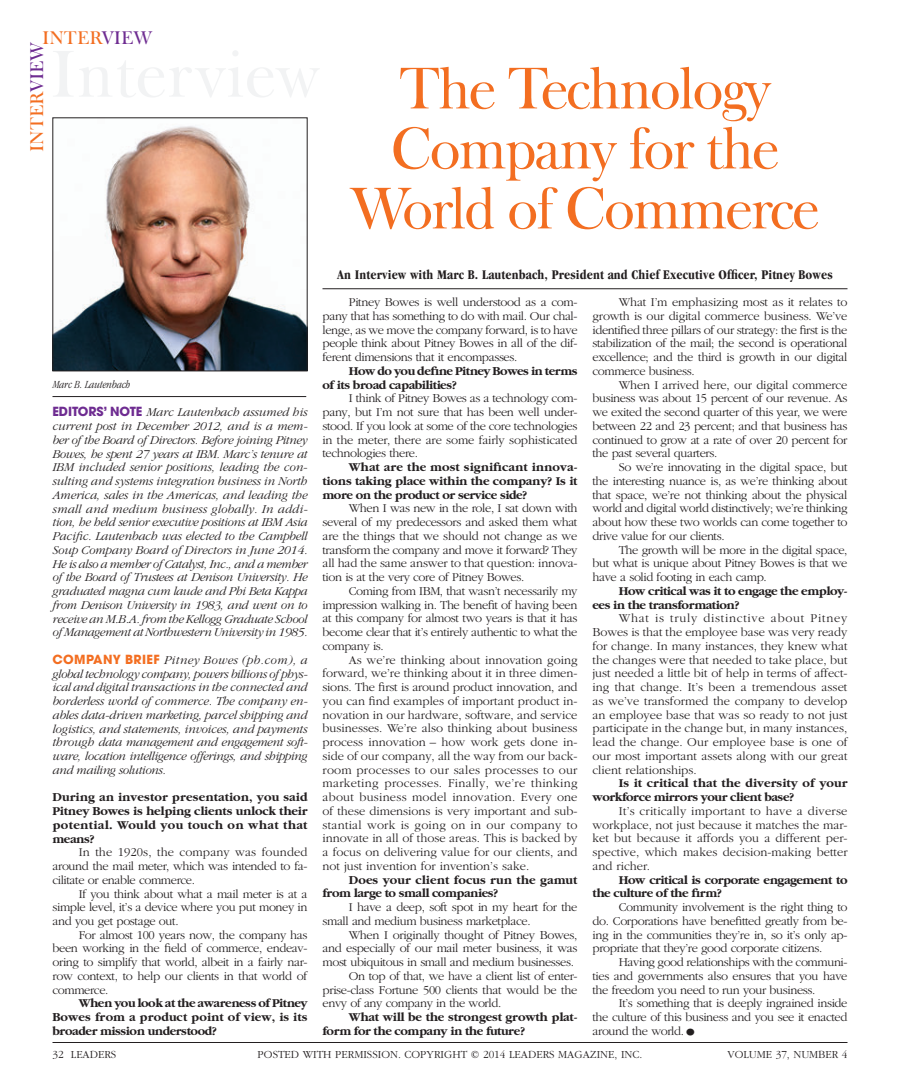
<style>
.page{position:relative;width:900px;height:1080px;background:#fff}
.page>*{position:absolute;margin:0;border:0;box-sizing:border-box;transform-origin:0 0}
.t1{font:60px/60px "Frys Baskerville BT";letter-spacing:-.04em;color:#f36e21;text-align:center}
.t2{font:18.75px "Frys Baskerville BT";color:#f36e21}
.t3{font:700 condensed 13.75px "Garamond";letter-spacing:.01em;color:#231f20}
.t4{font:300 12.5px/13.8px "Garamond";letter-spacing:-.03em;color:#231f20;text-align:justify}
.t5{font:italic 300 12.5px/13.8px "Garamond";letter-spacing:-.03em;color:#231f20;text-align:justify}
.t6{font:700 12.5px/13.8px "Garamond";letter-spacing:-.03em;color:#231f20;text-align:justify}
.t7{font:700 12.5px/13.8px "Garamond";color:#231f20}
.t8{font:700 12.5px/13.8px "Garamond";letter-spacing:-.01em;color:#231f20}
.t9{font:700 12.5px/13.8px "Garamond";letter-spacing:.01em;color:#231f20}
.t10{font:300 11.25px "Garamond";color:#231f20}
.t11{font:italic 300 condensed 11.25px "Garamond";color:#231f20}
.s1{color:#6e2c91}
.s2{font-family:"Avant Garde";font-weight:700;font-style:normal;color:#6e2c91}
.s3{font-family:"Avant Garde";font-weight:700;font-style:normal;color:#f36e21}
.s4{font-size:22.5px}
</style>
<div class="page">
<img style="left:54px;top:126px;width:252px;height:243px">
<div style="left:52px;top:118px;width:256px;height:253px;border:1px solid #231f20"></div>
<hr style="left:52px;top:396px;width:254px;height:1px;background:#231f20">
<hr style="left:322px;top:288px;width:526px;height:1px;background:#231f20">
<hr style="left:52px;top:1042px;width:796px;height:1px;background:#231f20">
<h2 class="t2" style="left:42px;top:26px;width:112px">INTER<span class="s1">VIEW</span></h2>
<h2 class="t2" style="left:25px;top:152px;width:112px;rotate:-90deg">INTER<span class="s1">VIEW</span></h2>
<p class="t11" style="left:53px;top:378px;width:79px">Marc B. Lautenbach</p>
<p class="t5" style="left:52px;top:406px;width:257px"><span class="s2">EDITORS’ NOTE</span> Marc Lautenbach assumed his current post in December 2012, and is a mem&shy;ber of the Board of Directors. Before joining Pitney Bowes, he spent 27 years at IBM. Marc’s tenure at IBM included senior positions, leading the con&shy;sulting and systems integration business in North America, sales in the Americas, and leading the small and medium business globally. In addi&shy;tion, he held senior executive positions at IBM Asia Pacific. Lautenbach was elected to the Campbell Soup Company Board of Directors in June 2014.<br>He is also a member of Catalyst, Inc., and a member of the Board of Trustees at Denison University. He graduated magna cum laude and Phi Beta Kappa from Denison University in 1983, and went on to receive an M.B.A. from the Kellogg Graduate School of Management at Northwestern University in 1985.</p>
<p class="t5" style="left:52px;top:653px;width:257px"><span class="s3">COMPANY BRIEF</span> Pitney Bowes (pb.com), a global technology company, powers billions of phys&shy;ical and digital transactions in the connected and borderless world of commerce. The company en&shy;ables data-driven marketing, parcel shipping and logistics, and statements, invoices, and payments through data management and engagement soft&shy;ware, location intelligence offerings, and shipping and mailing solutions.</p>
<p class="t6" style="left:52px;top:791px;width:257px">During an investor presentation, you said Pitney Bowes is helping clients unlock their potential. Would you touch on what that means?</p>
<p class="t4" style="left:52px;top:846px;width:257px;text-indent:26px">In the 1920s, the company was founded around the mail meter, which was intended to fa&shy;cilitate or enable commerce.</p>
<p class="t4" style="left:52px;top:887px;width:257px;text-indent:26px">If you think about what a mail meter is at a simple level, it’s a device where you put money in and you get postage out.</p>
<p class="t4" style="left:52px;top:928px;width:257px;text-indent:26px">For almost 100 years now, the company has been working in the field of commerce, endeav&shy;oring to simplify that world, albeit in a fairly nar&shy;row context, to help our clients in that world of commerce.</p>
<p class="t6" style="left:52px;top:997px;width:257px;text-indent:26px">When you look at the awareness of Pitney Bowes from a product point of view, is its broader mission understood?</p>
<h1 class="t1" style="left:350px;top:57px;width:471px">The Technology<br>Company for the<br>World of Commerce</h1>
<p class="t3" style="left:337px;top:267px;width:497px">An Interview with Marc B. Lautenbach, President and Chief Executive Officer, Pitney Bowes</p>
<p class="t4" style="left:322px;top:296px;width:257px;text-indent:26px">Pitney Bowes is well understood as a com&shy;pany that has something to do with mail. Our chal&shy;lenge, as we move the company forward, is to have people think about Pitney Bowes in all of the dif&shy;ferent dimensions that it encompasses.</p>
<p class="t6" style="left:322px;top:364px;width:257px;text-indent:26px">How do you define Pitney Bowes in terms of its broad capabilities?</p>
<p class="t4" style="left:322px;top:392px;width:257px;text-indent:26px">I think of Pitney Bowes as a technology com&shy;pany, but I’m not sure that has been well under&shy;stood. If you look at some of the core technologies in the meter, there are some fairly sophisticated technologies there.</p>
<p class="t6" style="left:322px;top:461px;width:257px;text-indent:26px">What are the most significant innova&shy;tions taking place within the company? Is it more on the product or service side?</p>
<p class="t4" style="left:322px;top:502px;width:257px;text-indent:26px">When I was new in the role, I sat down with several of my predecessors and asked them what are the things that we should not change as we transform the company and move it forward? They all had the same answer to that question: innova&shy;tion is at the very core of Pitney Bowes.</p>
<p class="t4" style="left:322px;top:584px;width:257px;text-indent:26px">Coming from IBM, that wasn’t necessarily my impression walking in. The benefit of having been at this company for almost two years is that it has become clear that it’s entirely authentic to what the company is.</p>
<p class="t4" style="left:322px;top:653px;width:257px;text-indent:26px">As we’re thinking about innovation going forward, we’re thinking about it in three dimen&shy;sions. The first is around product innovation, and you can find examples of important product in&shy;novation in our hardware, software, and service businesses. We’re also thinking about business process innovation – how work gets done in&shy;side of our company, all the way from our back&shy;room processes to our sales processes to our marketing processes. Finally, we’re thinking about business model innovation. Every one of these dimensions is very important and sub&shy;stantial work is going on in our company to innovate in all of those areas. This is backed by a focus on delivering value for our clients, and not just invention for invention’s sake.</p>
<p class="t9" style="left:322px;top:873px;width:257px;text-indent:26px">Does your client focus run the gamut from large to small companies?</p>
<p class="t4" style="left:322px;top:901px;width:257px;text-indent:26px">I have a deep, soft spot in my heart for the small and medium business marketplace.</p>
<p class="t4" style="left:349px;top:928px;width:230px">When I originally thought of Pitney Bowes,</p>
<p class="t4" style="left:322px;top:942px;width:257px">and especially of our mail meter business, it was</p>
<p class="t4" style="left:322px;top:956px;width:253px">most ubiquitous in small and medium businesses.</p>
<p class="t4" style="left:349px;top:969px;width:230px">On top of that, we have a client list of enter-</p>
<p class="t4" style="left:322px;top:983px;width:256px">prise-class Fortune 500 clients that would be the</p>
<p class="t4" style="left:322px;top:997px;width:180px">envy of any company in the world.</p>
<p class="t8" style="left:322px;top:1011px;width:257px;text-indent:26px">What will be the strongest growth plat&shy;form for the company in the future?</p>
<p class="t4" style="left:593px;top:296px;width:257px;text-indent:26px">What I’m emphasizing most as it relates to growth is our digital commerce business. We’ve identified three pillars of our strategy: the first is the stabilization of the mail; the second is operational excellence; and the third is growth in our digital commerce business.</p>
<p class="t4" style="left:593px;top:378px;width:257px;text-indent:26px">When I arrived here, our digital commerce business was about 15 percent of our revenue. As we exited the second quarter of this year, we were between 22 and 23 percent; and that business has continued to grow at a rate of over 20 percent for the past several quarters.</p>
<p class="t4" style="left:593px;top:461px;width:257px;text-indent:26px">So we’re innovating in the digital space, but the interesting nuance is, as we’re thinking about that space, we’re not thinking about the physical world and digital world distinctively; we’re thinking about how these two worlds can come together to drive value for our clients.</p>
<p class="t4" style="left:593px;top:543px;width:256px;text-indent:26px">The growth will be more in the digital space, but what is unique about Pitney Bowes is that we have a solid footing in each camp.</p>
<p class="t6" style="left:593px;top:584px;width:257px;text-indent:26px">How critical was it to engage the employ&shy;ees in the transformation?</p>
<p class="t4" style="left:593px;top:612px;width:257px;text-indent:26px">What is truly distinctive about Pitney Bowes is that the employee base was very ready for change. In many instances, they knew what the changes were that needed to take place, but just needed a little bit of help in terms of affect&shy;ing that change. It’s been a tremendous asset as we’ve transformed the company to develop an employee base that was so ready to not just participate in the change but, in many instances, lead the change. Our employee base is one of our most important assets along with our great client relationships.</p>
<p class="t7" style="left:593px;top:777px;width:257px;text-indent:26px">Is it critical that the diversity of your workforce mirrors your client base?</p>
<p class="t4" style="left:593px;top:804px;width:257px;text-indent:26px">It’s critically important to have a diverse workplace, not just because it matches the mar&shy;ket but because it affords you a different per&shy;spective, which makes decision-making better and richer.</p>
<p class="t6" style="left:593px;top:873px;width:257px;text-indent:26px">How critical is corporate engagement to the culture of the firm?</p>
<p class="t4" style="left:593px;top:901px;width:257px;text-indent:26px">Community involvement is the right thing to do. Corporations have benefitted greatly from be&shy;ing in the communities they’re in, so it’s only ap&shy;propriate that they’re good corporate citizens.</p>
<p class="t4" style="left:593px;top:956px;width:257px;text-indent:26px">Having good relationships with the communi&shy;ties and governments also ensures that you have the freedom you need to run your business.</p>
<p class="t4" style="left:593px;top:997px;width:257px;text-indent:26px">It’s something that is deeply ingrained inside the culture of this business and you see it enacted around the world.<span class="s4">•</span></p>
<p class="t10" style="left:52px;top:1048px;width:65px">32 LEADERS</p>
<p class="t10" style="left:258px;top:1048px;width:386px">POSTED WITH PERMISSION. COPYRIGHT © 2014 LEADERS MAGAZINE, INC.</p>
<p class="t10" style="left:728px;top:1048px;width:121px">VOLUME 37, NUMBER 4</p>
</div>
